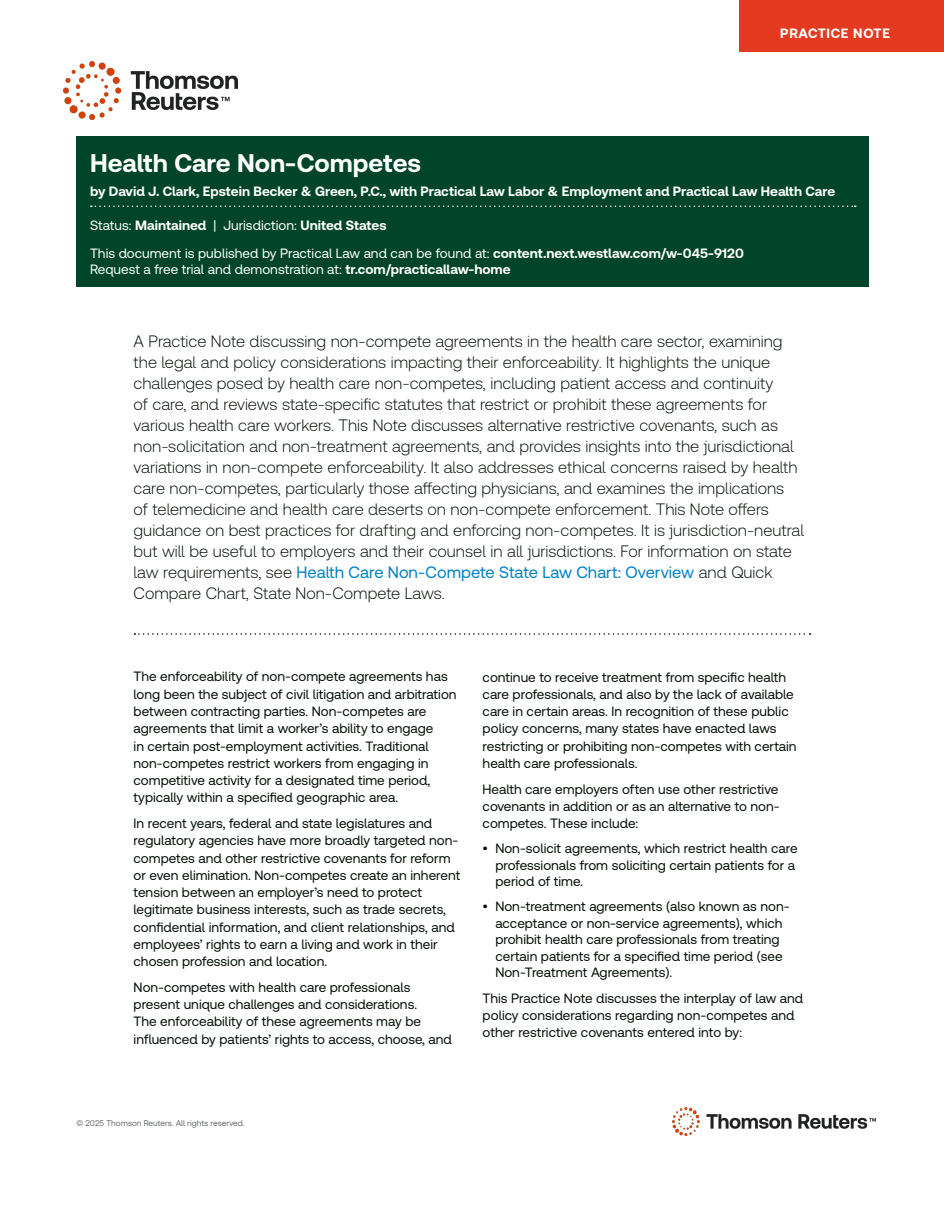
<style>
.page{position:relative;width:944px;height:1214px;background:#fff}
.page>*{position:absolute;margin:0;border:0;box-sizing:border-box;transform-origin:0 0}
.t1{font:700 25.5px "Clario";color:#fff}
.t2{font:300 16.5px/21px "Clario";color:#020f06}
.t3{font:13.5px/17.2px "Clario";color:#020f06}
.t4{font:13.5px/27.2px "Clario";color:#fff}
.t5{font:700 13.5px "Clario";color:#fff}
.t6{font:700 13.5px "Clario";letter-spacing:.05em;color:#fff}
.t7{font:8.25px "Clario";color:#676d66}
.s1{font-weight:700}
.s2{font-weight:400;color:#0081c7}
</style>
<div class="page">
<div style="left:739px;top:0;width:205px;height:51px;background:#e43b20"></div>
<img style="left:672px;top:1107px;width:203px;height:28px">
<img style="left:63px;top:61px;width:174px;height:58px">
<div style="left:77px;top:136px;width:792px;height:151px;background:#004529"></div>
<svg style="left:91px;top:205px;width:764px;height:2px"></svg>
<svg style="left:134px;top:633px;width:676px;height:2px"></svg>
<p class="t6" style="left:780px;top:25px;width:111px">PRACTICE NOTE</p>
<h1 class="t1" style="left:90px;top:147px;width:332px">Health Care Non-Competes</h1>
<p class="t5" style="left:90px;top:183px;width:746px">by David J. Clark, Epstein Becker &amp; Green, P.C., with Practical Law Labor &amp; Employment and Practical Law Health Care</p>
<p class="t4" style="left:90px;top:212px;width:655px">Status: <span class="s1">Maintained</span> | Jurisdiction: <span class="s1">United States<br></span>This document is published by Practical Law and can be found at: <span class="s1">content.next.westlaw.com/w-045-9120</span></p>
<p class="t4" style="left:90px;top:255px;width:422px">Request a free trial and demonstration at: <span class="s1">tr.com/practicallaw-home</span></p>
<p class="t2" style="left:134px;top:330px;width:672px">A Practice Note discussing non-compete agreements in the health care sector, examining the legal and policy considerations impacting their enforceability. It highlights the unique challenges posed by health care non-competes, including patient access and continuity<br>of care, and reviews state-specific statutes that restrict or prohibit these agreements for various health care workers. This Note discusses alternative restrictive covenants, such as non-solicitation and non-treatment agreements, and provides insights into the jurisdictional variations in non-compete enforceability. It also addresses ethical concerns raised by health care non-competes, particularly those affecting physicians, and examines the implications<br>of telemedicine and health care deserts on non-compete enforcement. This Note offers guidance on best practices for drafting and enforcing non-competes. It is jurisdiction-neutral but will be useful to employers and their counsel in all jurisdictions. For information on state law requirements, see <span class="s2">Health Care Non-Compete State Law Chart: Overview</span> and Quick Compare Chart, State Non-Compete Laws.</p>
<p class="t3" style="left:134px;top:667px;width:324px">The enforceability of non-compete agreements has long been the subject of civil litigation and arbitration between contracting parties. Non-competes are agreements that limit a worker’s ability to engage<br>in certain post-employment activities. Traditional non-competes restrict workers from engaging in competitive activity for a designated time period, typically within a specified geographic area.</p>
<p class="t3" style="left:134px;top:814px;width:328px">In recent years, federal and state legislatures and regulatory agencies have more broadly targeted non&shy;competes and other restrictive covenants for reform or even elimination. Non-competes create an inherent tension between an employer’s need to protect legitimate business interests, such as trade secrets, confidential information, and client relationships, and employees’ rights to earn a living and work in their chosen profession and location.</p>
<p class="t3" style="left:134px;top:978px;width:320px">Non-competes with health care professionals present unique challenges and considerations.<br>The enforceability of these agreements may be influenced by patients’ rights to access, choose, and</p>
<p class="t3" style="left:482px;top:667px;width:315px">continue to receive treatment from specific health care professionals, and also by the lack of available care in certain areas. In recognition of these public policy concerns, many states have enacted laws restricting or prohibiting non-competes with certain health care professionals.</p>
<p class="t3" style="left:482px;top:780px;width:298px;text-align:justify">Health care employers often use other restrictive covenants in addition or as an alternative to non&shy;competes. These include:</p>
<p class="t3" style="left:495px;top:839px;width:304px;line-height:16.5px;text-indent:-13px">• Non-solicit agreements, which restrict health care professionals from soliciting certain patients for a period of time.</p>
<p class="t3" style="left:495px;top:897px;width:296px;line-height:16.5px;text-indent:-13px">• Non-treatment agreements (also known as non&shy;acceptance or non-service agreements), which prohibit health care professionals from treating certain patients for a specified time period (see Non-Treatment Agreements).</p>
<p class="t3" style="left:482px;top:989px;width:322px">This Practice Note discusses the interplay of law and policy considerations regarding non-competes and other restrictive covenants entered into by:</p>
<p class="t7" style="left:77px;top:1118px;width:170px">© 2025 Thomson Reuters. All rights reserved.</p>
</div>
